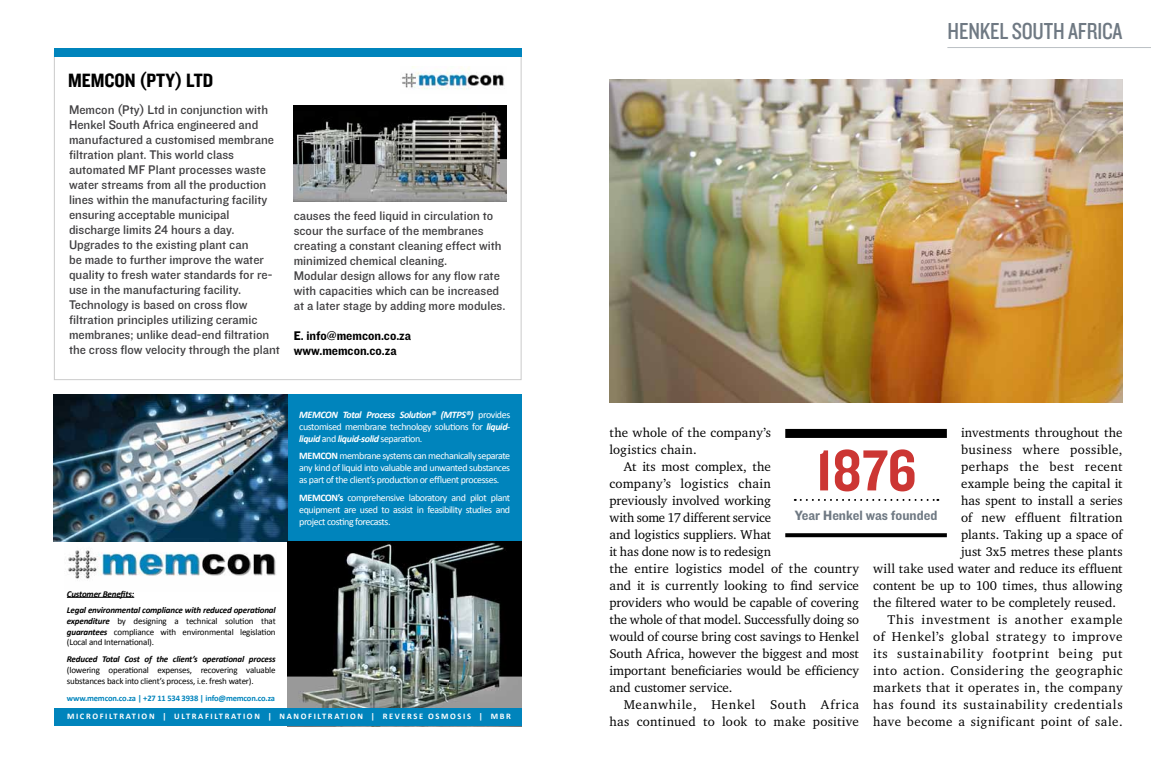
<style>
.page{position:relative;width:1151px;height:783px;background:#fff}
.page>*{position:absolute;margin:0;border:0;box-sizing:border-box;transform-origin:0 0}
.t1{font:60px "Knockout HTF50 Welterweight";color:#cc3633}
.t2{font:24px "Knockout HTF29 Junior Liteweight";letter-spacing:-.01em;color:#6f7983}
.t3{font:20px "Knockout HTF50 Welterweight";color:#000}
.t4{font:14px "Knockout HTF51 Middleweight";color:#6f7983}
.t5{font:13px/15px "Knockout HTF31 Junior Middlewt";color:#414042}
.t6{font:13px/17px "Charter IT Cby BT";letter-spacing:.01em;color:#000}
.t7{font:13px/17px "Charter IT Cby BT";letter-spacing:.035em;color:#000;text-align:right}
.t8{font:13px "Charter IT Cby BT";letter-spacing:.045em;color:#000}
.t9{font:13px/15px "Knockout HTF51 Middleweight";color:#000}
.t10{font:13px "Charter IT Cby BT";letter-spacing:.055em;color:#000}
.t11{font:13px "Charter IT Cby BT";letter-spacing:.03em;color:#000}
.t12{font:13px "Charter IT Cby BT";letter-spacing:.04em;color:#000}
.t13{font:13px "Charter IT Cby BT";letter-spacing:.05em;color:#000}
.t14{font:10px/12px "Calibri";letter-spacing:-.04em;color:#fff;text-align:justify}
.t15{font:9px/10.8px "Calibri";letter-spacing:-.02em;color:#000;text-align:justify}
.t16{font:italic 700 9px/16.5px "Calibri";letter-spacing:-.02em;color:#000}
.t17{font:700 8.5px "Calibri";letter-spacing:.19em;color:#fff}
.t18{font:700 8.5px "Calibri";letter-spacing:-.02em;color:#0084bc}
.s1{font-weight:700;font-style:italic}
.s2{font-weight:700}
</style>
<div class="page">
<hr style="left:947px;top:47px;width:204px;height:1px;background:#bbc0c4">
<div style="left:288px;top:394px;width:234px;height:154px;background:#0084bc"></div>
<img style="left:68px;top:550px;width:208px;height:29px">
<img style="left:54px;top:394px;width:234px;height:148px">
<hr style="left:67px;top:596px;width:67px;height:1px;background:#000">
<img style="left:288px;top:542px;width:234px;height:166px">
<div style="left:54px;top:708px;width:468px;height:18px;background:#0084bc"></div>
<img style="left:609px;top:79px;width:514px;height:323px">
<div style="left:54px;top:48px;width:468px;height:9px;background:#0084bc"></div>
<div style="left:785px;top:429px;width:162px;height:9px;background:#000"></div>
<svg style="left:795px;top:499px;width:143px;height:2px"></svg>
<svg style="left:785px;top:533px;width:162px;height:4px"></svg>
<img style="left:401px;top:66px;width:103px;height:24px">
<img style="left:294px;top:106px;width:212px;height:95px">
<h3 class="t3" style="left:68px;top:69px;width:145px">MEMCON (PTY) LTD</h3>
<p class="t5" style="left:69px;top:103px;width:212px">Memcon (Pty) Ltd in conjunction with Henkel South Africa engineered and manufactured a customised membrane filtration plant. This world class automated MF Plant processes waste water streams from all the production lines within the manufacturing facility ensuring acceptable municipal discharge limits 24 hours a day.<br>Upgrades to the existing plant can<br>be made to further improve the water quality to fresh water standards for re&shy;use in the manufacturing facility.<br>Technology is based on cross flow filtration principles utilizing ceramic membranes; unlike dead-end filtration the cross flow velocity through the plant</p>
<p class="t5" style="left:294px;top:209px;width:213px">causes the feed liquid in circulation to scour the surface of the membranes creating a constant cleaning effect with minimized chemical cleaning.<br>Modular design allows for any flow rate with capacities which can be increased at a later stage by adding more modules.</p>
<p class="t9" style="left:294px;top:329px;width:119px">E. info@memcon.co.za www.memcon.co.za</p>
<p class="t14" style="left:299px;top:408px;width:213px"><span class="s1">MEMCON Total Process Solution® (MTPS®)</span> provides customised membrane technology solutions for <span class="s1">liquid&shy;liquid</span> and <span class="s1">liquid-solid</span> separation.</p>
<p class="t14" style="left:299px;top:449px;width:213px"><span class="s2">MEMCON</span> membrane systems can mechanically separate any kind of liquid into valuable and unwanted substances as part of the client’s production or effluent processes.</p>
<p class="t14" style="left:299px;top:491px;width:212px"><span class="s2">MEMCON’s</span> comprehensive laboratory and pilot plant equipment are used to assist in feasibility studies and project costing forecasts.</p>
<p class="t16" style="left:67px;top:584px;width:210px">Customer Benefits:<br>Legal environmental compliance with reduced operational</p>
<p class="t15" style="left:67px;top:615px;width:210px"><span class="s1">expenditure</span> by designing a technical solution that <span class="s1">guarantees</span> compliance with environmental legislation (Local and International).</p>
<p class="t16" style="left:67px;top:650px;width:210px">Reduced Total Cost of the client’s operational process</p>
<p class="t15" style="left:67px;top:663px;width:210px">(lowering operational expenses, recovering valuable substances back into client’s process, i.e. fresh water).</p>
<p class="t18" style="left:67px;top:692px;width:210px">www.memcon.co.za | +27 11 534 3938 | info@memcon.co.za</p>
<p class="t17" style="left:67px;top:710px;width:445px">MICROFILTRATION | ULTRAFILTRATION | NANOFILTRATION | REVERSE OSMOSIS | MBR</p>
<h2 class="t2" style="left:948px;top:18px;width:176px">HENKEL SOUTH AFRICA</h2>
<p class="t6" style="left:609px;top:423px;width:163px">the whole of the company’s logistics chain.</p>
<p class="t6" style="left:609px;top:457px;width:251px;text-indent:14px">At its most complex, the<br>company’s logistics chain<br>previously involved working<br>with some 17 different service<br>and logistics suppliers. What<br>it has done now is to redesign<br>the entire logistics model of the country and it is currently looking to find service providers who would be capable of covering the whole of that model. Successfully doing so would of course bring cost savings to Henkel South Africa, however the biggest and most important beneficiaries would be efficiency and customer service.</p>
<p class="t7" style="left:609px;top:695px;width:251px">Meanwhile, Henkel South Africa has continued to look to make positive</p>
<p class="t6" style="left:961px;top:423px;width:163px">investments throughout the</p>
<p class="t7" style="left:961px;top:440px;width:163px">business where possible,</p>
<p class="t7" style="left:961px;top:457px;width:163px">perhaps the best recent</p>
<p class="t6" style="left:961px;top:474px;width:163px">example being the capital it</p>
<p class="t6" style="left:961px;top:491px;width:163px">has spent to install a series</p>
<p class="t6" style="left:961px;top:508px;width:163px">of new effluent filtration</p>
<p class="t6" style="left:961px;top:525px;width:163px">plants. Taking up a space of</p>
<p class="t6" style="left:961px;top:542px;width:163px">just 3x5 metres these plants</p>
<p class="t6" style="left:873px;top:559px;width:251px">will take used water and reduce its effluent</p>
<p class="t6" style="left:873px;top:576px;width:251px">content be up to 100 times, thus allowing</p>
<p class="t6" style="left:873px;top:593px;width:244px">the filtered water to be completely reused.</p>
<p class="t13" style="left:887px;top:611px;width:237px">This investment is another example</p>
<p class="t12" style="left:873px;top:628px;width:251px">of Henkel’s global strategy to improve</p>
<p class="t10" style="left:873px;top:645px;width:251px">its sustainability footprint being put</p>
<p class="t7" style="left:873px;top:661px;width:251px">into action. Considering the geographic</p>
<p class="t11" style="left:873px;top:679px;width:251px">markets that it operates in, the company</p>
<p class="t8" style="left:873px;top:696px;width:251px">has found its sustainability credentials</p>
<p class="t7" style="left:873px;top:712px;width:251px">have become a significant point of sale.</p>
<h1 class="t1" style="left:816px;top:439px;width:102px">1876</h1>
<p class="t4" style="left:795px;top:508px;width:144px">Year Henkel was founded</p>
</div>
